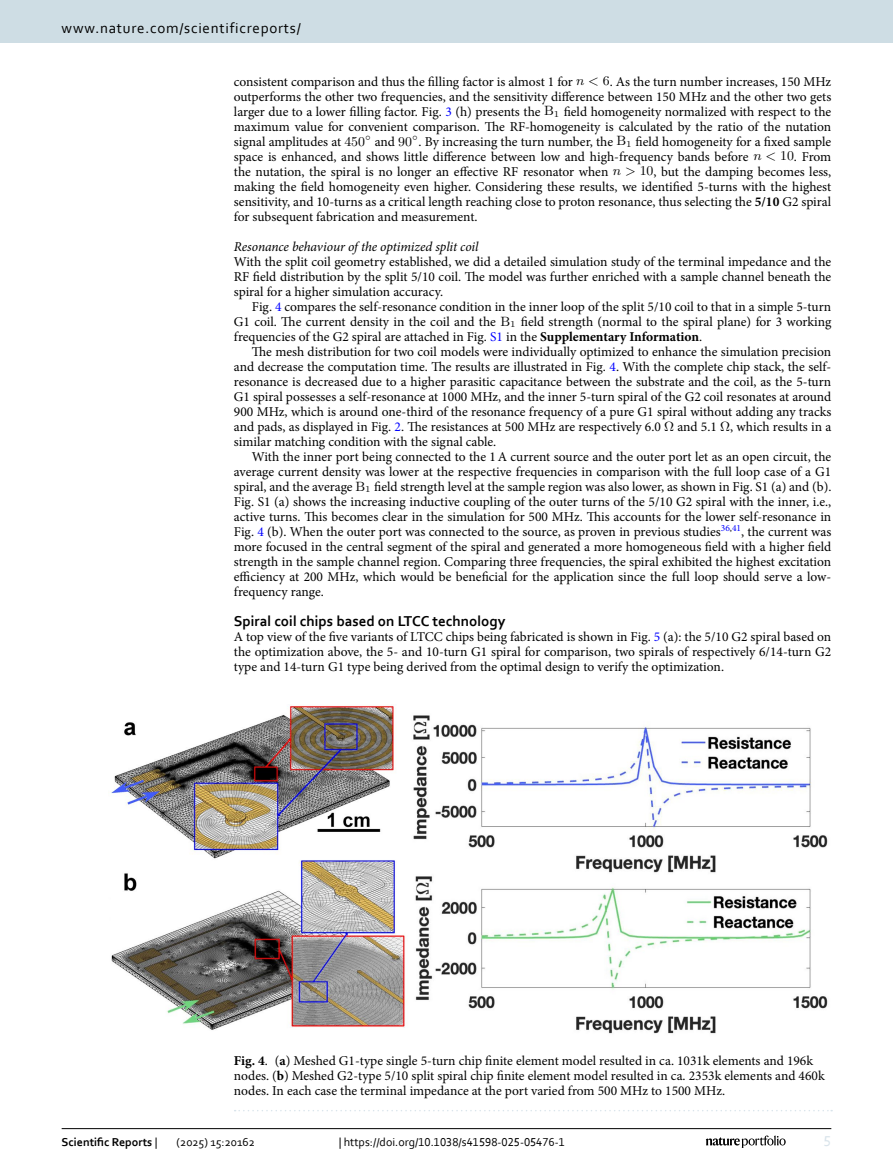
<style>
.page{position:relative;width:893px;height:1174px;background:#fff}
.page>*{position:absolute;margin:0;border:0;box-sizing:border-box;transform-origin:0 0}
.Head_2{font:700 15px "Corbel";color:#000}
.t1{font:15px "Corbel";letter-spacing:.05em;color:#000}
.t2{font:15px "Corbel";color:#d9e4eb}
.Body_Text_Indent{font:13.5px/15px "Minion Pro";color:#000;text-align:justify}
.Body_Text{font:13.5px/15px "Minion Pro";color:#000;text-align:justify}
.Figure_Caption{font:13.5px/15px "Minion Pro";color:#000}
.Head_3{font:italic 13.5px "Minion Pro";letter-spacing:-.01em;color:#000}
.t3{font:12px "Corbel";color:#000}
.t4{font:700 12px "Corbel";color:#000}
.s1{font-family:"LM Math Italic 9"}
.s2{font-family:"LM Roman 9"}
.s3{color:#00f}
.s4{font-family:"SFRM0900"}
.s5{font-weight:700}
.s6{font-weight:400}
</style>
<div class="page">
<img style="left:111px;top:705px;width:717px;height:329px">
<svg style="left:235px;top:1110px;width:597px;height:1px"></svg>
<hr style="left:62px;top:1128px;width:769px;height:1px;background:#000">
<svg style="left:706px;top:1135px;width:80px;height:12px"></svg>
<div style="left:0;top:0;width:893px;height:43px;background:#cedde4"></div>
<p class="t1" style="left:62px;top:18px;width:241px">www.nature.com/scientificreports/</p>
<p class="Body_Text_Indent" style="left:234px;top:74px;width:599px">consistent comparison and thus the filling factor is almost 1 for <span class="s1">n &lt;</span> <span class="s2">6</span>. As the turn number increases, 150 MHz outperforms the other two frequencies, and the sensitivity difference between 150 MHz and the other two gets larger due to a lower filling factor. Fig. <span class="s3">3</span> (h) presents the <span class="s4">B</span><sub>1</sub> field homogeneity normalized with respect to the maximum value for convenient comparison. The RF-homogeneity is calculated by the ratio of the nutation signal amplitudes at <span class="s2">450</span>◦ and <span class="s2">90</span>◦. By increasing the turn number, the <span class="s4">B</span><sub>1</sub> field homogeneity for a fixed sample space is enhanced, and shows little difference between low and high-frequency bands before <span class="s1">n &lt;</span> <span class="s2">10</span>. From the nutation, the spiral is no longer an effective RF resonator when <span class="s1">n &gt;</span> <span class="s2">10</span>, but the damping becomes less, making the field homogeneity even higher. Considering these results, we identified 5-turns with the highest sensitivity, and 10-turns as a critical length reaching close to proton resonance, thus selecting the <span class="s5">5/10</span> G2 spiral for subsequent fabrication and measurement.</p>
<p class="Head_3" style="left:234px;top:237px;width:246px">Resonance behaviour of the optimized split coil</p>
<p class="Body_Text" style="left:234px;top:254px;width:599px">With the split coil geometry established, we did a detailed simulation study of the terminal impedance and the RF field distribution by the split 5/10 coil. The model was further enriched with a sample channel beneath the spiral for a higher simulation accuracy.</p>
<p class="Body_Text_Indent" style="left:234px;top:299px;width:599px;text-indent:18px">Fig. <span class="s3">4</span> compares the self-resonance condition in the inner loop of the split 5/10 coil to that in a simple 5-turn G1 coil. The current density in the coil and the <span class="s4">B</span><sub>1</sub> field strength (normal to the spiral plane) for 3 working frequencies of the G2 spiral are attached in Fig. <span class="s3">S1</span> in the <span class="s5">Supplementary Information</span>.</p>
<p class="Body_Text_Indent" style="left:234px;top:344px;width:599px;text-indent:18px">The mesh distribution for two coil models were individually optimized to enhance the simulation precision and decrease the computation time. The results are illustrated in Fig. <span class="s3">4</span>. With the complete chip stack, the self&shy;resonance is decreased due to a higher parasitic capacitance between the substrate and the coil, as the 5-turn G1 spiral possesses a self-resonance at 1000 MHz, and the inner 5-turn spiral of the G2 coil resonates at around 900 MHz, which is around one-third of the resonance frequency of a pure G1 spiral without adding any tracks and pads, as displayed in Fig. <span class="s3">2</span>. The resistances at 500 MHz are respectively 6.0 <span class="s2">Ω</span> and 5.1 <span class="s2">Ω</span>, which results in a similar matching condition with the signal cable.</p>
<p class="Body_Text_Indent" style="left:234px;top:449px;width:599px;text-indent:18px">With the inner port being connected to the 1A current source and the outer port let as an open circuit, the average current density was lower at the respective frequencies in comparison with the full loop case of a G1 spiral, and the average <span class="s4">B</span><sub>1</sub> field strength level at the sample region was also lower, as shown in Fig. S1 (a) and (b).<br>Fig. S1 (a) shows the increasing inductive coupling of the outer turns of the 5/10 G2 spiral with the inner, i.e., active turns. This becomes clear in the simulation for 500 MHz. This accounts for the lower self-resonance in Fig. <span class="s3">4</span> (b). When the outer port was connected to the source, as proven in previous studies<sup>36</sup><sup>,</sup><sup>41</sup>, the current was more focused in the central segment of the spiral and generated a more homogeneous field with a higher field strength in the sample channel region. Comparing three frequencies, the spiral exhibited the highest excitation efficiency at 200 MHz, which would be beneficial for the application since the full loop should serve a low&shy;frequency range.</p>
<p class="Head_2" style="left:234px;top:611px;width:273px">Spiral coil chips based on LTCC technology</p>
<p class="Body_Text" style="left:234px;top:629px;width:599px">A top view of the five variants of LTCC chips being fabricated is shown in Fig. <span class="s3">5</span> (a): the 5/10 G2 spiral based on the optimization above, the 5- and 10-turn G1 spiral for comparison, two spirals of respectively 6/14-turn G2 type and 14-turn G1 type being derived from the optimal design to verify the optimization.</p>
<p class="Figure_Caption" style="left:234px;top:1053px;width:592px"><span class="s5">Fig. 4</span>. (<span class="s5">a</span>) Meshed G1-type single 5-turn chip finite element model resulted in ca. 1031k elements and 196k nodes. (<span class="s5">b</span>) Meshed G2-type 5/10 split spiral chip finite element model resulted in ca. 2353k elements and 460k nodes. In each case the terminal impedance at the port varied from 500 MHz to 1500 MHz.</p>
<p class="t4" style="left:62px;top:1134px;width:97px">Scientific Reports <span class="s6">|</span></p>
<p class="t3" style="left:177px;top:1134px;width:80px">(2025) 15:20162</p>
<p class="t3" style="left:339px;top:1134px;width:228px">| https://doi.org/10.1038/s41598-025-05476-1</p>
<p class="t2" style="left:824px;top:1132px;width:9px">5</p>
</div>
